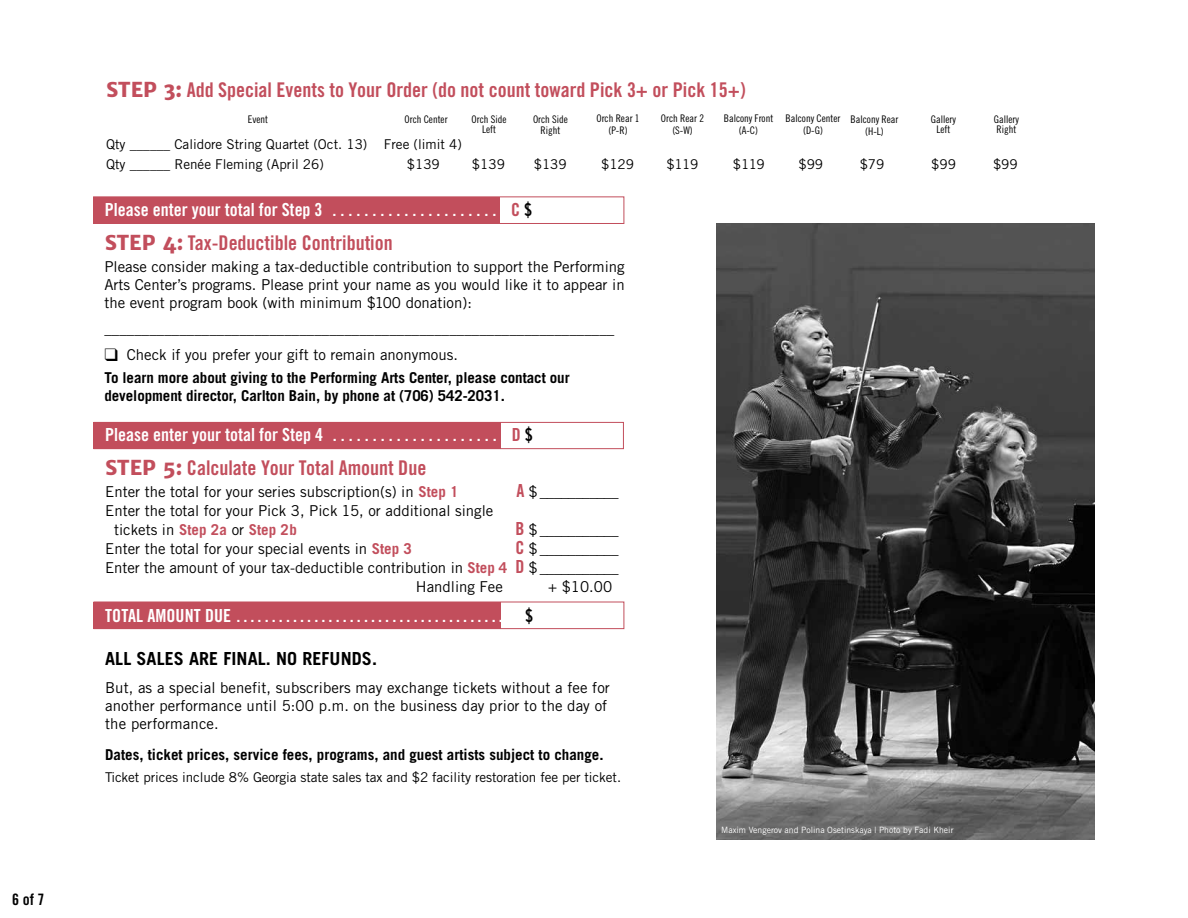
<style>
.page{position:relative;width:1188px;height:918px;background:#fff}
.page>*{position:absolute;margin:0;border:0;box-sizing:border-box;transform-origin:0 0}
.t1{font:20.25px "Trade Gothic LT Std Bd Cn 20";color:#c24e5c}
.t2{font:18px "Trade Gothic LT Std Bd Cn 20";color:#fff}
.t3{font:700 18px "Trade Gothic LT Std";letter-spacing:.005em;color:#000}
.t4{font:15.75px "Trade Gothic LT Std Bd Cn 20";color:#000}
.t5{font:15px/18px "Trade Gothic LT Std";color:#000}
.t6{font:700 15px/23.7px "Trade Gothic LT Std";letter-spacing:-.005em;color:#000}
.t7{font:13.5px/19.5px "Trade Gothic LT Std";letter-spacing:-.005em;color:#000}
.t8{font:10.5px/12px "Trade Gothic LT Std Cn 18";color:#000;text-align:center}
.t9{font:8.7px "Trade Gothic LT Std";color:#fff}
.s1{font-family:"Merriweather Sans";font-weight:800}
.s2{color:#c24e5c}
.s3{color:#000}
.s4{font-weight:400}
.s5{font-weight:700;color:#c24e5c}
.s6{font-family:"Trade Gothic LT Std Bd Cn 20";font-size:18px;color:#c24e5c}
</style>
<div class="page">
<div style="left:93px;top:197px;width:406px;height:26px;background:#c24e5c"></div>
<div style="left:93px;top:196px;width:531px;height:28px;border:1px solid #c24e5c"></div>
<div style="left:93px;top:422px;width:408px;height:27px;background:#c24e5c"></div>
<div style="left:94px;top:422px;width:530px;height:27px;border:1px solid #c24e5c"></div>
<div style="left:94px;top:602px;width:407px;height:27px;background:#c24e5c"></div>
<div style="left:94px;top:602px;width:530px;height:27px;border:1px solid #c24e5c"></div>
<img style="left:716px;top:224px;width:379px;height:615px">
<p class="t4" style="left:12px;top:890px;width:34px">6 of 7</p>
<h1 class="t1" style="left:106px;top:78px;width:641px"><span class="s1">STEP 3:</span> Add Special Events to Your Order (do not count toward Pick 3+ or Pick 15+)</h1>
<p class="t7" style="left:106px;top:135px;width:357px">Qty ______ Calidore String Quartet (Oct. 13) Free (limit 4)<br>Qty ______ Renée Fleming (April 26)</p>
<p class="t8" style="left:248px;top:114px;width:22px">Event</p>
<p class="t8" style="left:405px;top:113px;width:45px">Orch Center</p>
<p class="t8" style="left:472px;top:114px;width:36px;line-height:10.6px">Orch Side<br>Left</p>
<p class="t8" style="left:533px;top:114px;width:36px;line-height:10.6px">Orch Side<br>Right</p>
<p class="t8" style="left:596px;top:112px;width:45px">Orch Rear 1 (P-R)</p>
<p class="t8" style="left:661px;top:112px;width:45px">Orch Rear 2 (S-W)</p>
<p class="t8" style="left:724px;top:112px;width:51px">Balcony Front (A-C)</p>
<p class="t8" style="left:786px;top:113px;width:56px">Balcony Center (D-G)</p>
<p class="t8" style="left:851px;top:113px;width:49px">Balcony Rear (H-L)</p>
<p class="t8" style="left:931px;top:113px;width:27px;line-height:10.6px">Gallery<br>Left</p>
<p class="t8" style="left:994px;top:114px;width:27px;line-height:10.6px;text-align:left">Gallery<br>Right</p>
<p class="t7" style="left:407px;top:154px;width:34px">$139</p>
<p class="t7" style="left:472px;top:154px;width:34px">$139</p>
<p class="t7" style="left:534px;top:154px;width:34px">$139</p>
<p class="t7" style="left:601px;top:154px;width:34px">$129</p>
<p class="t7" style="left:666px;top:154px;width:33px">$119</p>
<p class="t7" style="left:733px;top:154px;width:33px">$119</p>
<p class="t7" style="left:798px;top:154px;width:26px">$99</p>
<p class="t7" style="left:860px;top:154px;width:26px">$79</p>
<p class="t7" style="left:931px;top:154px;width:26px">$99</p>
<p class="t7" style="left:993px;top:154px;width:26px">$99</p>
<p class="t2" style="left:105px;top:198px;width:429px">Please enter your total for Step 3 . . . . . . . . . . . . . . . . . . . . . . <span class="s2">C</span> <span class="s3">$</span></p>
<h1 class="t1" style="left:105px;top:230px;width:290px"><span class="s1">STEP 4:</span> Tax-Deductible Contribution</h1>
<p class="t5" style="left:104px;top:258px;width:522px;text-align:justify">Please consider making a tax-deductible contribution to support the Performing Arts Center’s programs. Please print your name as you would like it to appear in the event program book (with minimum $100 donation):</p>
<p class="t5" style="left:104px;top:319px;width:511px">____________________________________________________________________</p>
<p class="t6" style="left:104px;top:342px;width:467px">❑ <span class="s4">Check if you prefer your gift to remain anonymous.<br></span>To learn more about giving to the Performing Arts Center, please contact our</p>
<p class="t6" style="left:104px;top:384px;width:402px">development director, Carlton Bain, by phone at (706) 542-2031.</p>
<p class="t2" style="left:105px;top:424px;width:429px">Please enter your total for Step 4 . . . . . . . . . . . . . . . . . . . . . . <span class="s2">D</span> <span class="s3">$</span></p>
<h1 class="t1" style="left:105px;top:455px;width:323px"><span class="s1">STEP 5:</span> Calculate Your Total Amount Due</h1>
<p class="t5" style="left:105px;top:483px;width:355px">Enter the total for your series subscription(s) in <span class="s5">Step 1</span></p>
<p class="t5" style="left:517px;top:483px;width:103px"><span class="s6">A</span> $ ___________</p>
<p class="t5" style="left:114px;top:501px;width:381px;line-height:18.9px;text-indent:-9px">Enter the total for your Pick 3, Pick 15, or additional single tickets in <span class="s5">Step 2a</span> or <span class="s5">Step 2b</span></p>
<p class="t5" style="left:516px;top:520px;width:104px"><span class="s6">B</span> $ ___________</p>
<p class="t5" style="left:105px;top:539px;width:308px">Enter the total for your special events in <span class="s5">Step 3</span></p>
<p class="t5" style="left:516px;top:539px;width:104px"><span class="s6">C</span> $ ___________</p>
<p class="t5" style="left:105px;top:558px;width:515px">Enter the amount of your tax-deductible contribution in <span class="s5">Step 4</span> <span class="s6">D</span> $ ___________</p>
<p class="t5" style="left:416px;top:578px;width:89px">Handling Fee</p>
<p class="t5" style="left:548px;top:578px;width:65px">+ $10.00</p>
<p class="t2" style="left:105px;top:604px;width:429px">TOTAL AMOUNT DUE . . . . . . . . . . . . . . . . . . . . . . . . . . . . . . . . . . . . . . . . <span class="s3">$</span></p>
<p class="t3" style="left:105px;top:648px;width:273px">ALL SALES ARE FINAL. NO REFUNDS.</p>
<p class="t5" style="left:105px;top:679px;width:506px">But, as a special benefit, subscribers may exchange tickets without a fee for another performance until 5:00 p.m. on the business day prior to the day of the performance.</p>
<p class="t6" style="left:105px;top:742px;width:500px">Dates, ticket prices, service fees, programs, and guest artists subject to change.</p>
<p class="t7" style="left:105px;top:767px;width:517px">Ticket prices include 8% Georgia state sales tax and $2 facility restoration fee per ticket.</p>
<p class="t9" style="left:721px;top:825px;width:234px">Maxim Vengerov and Polina Osetinskaya | Photo by Fadi Kheir</p>
</div>
